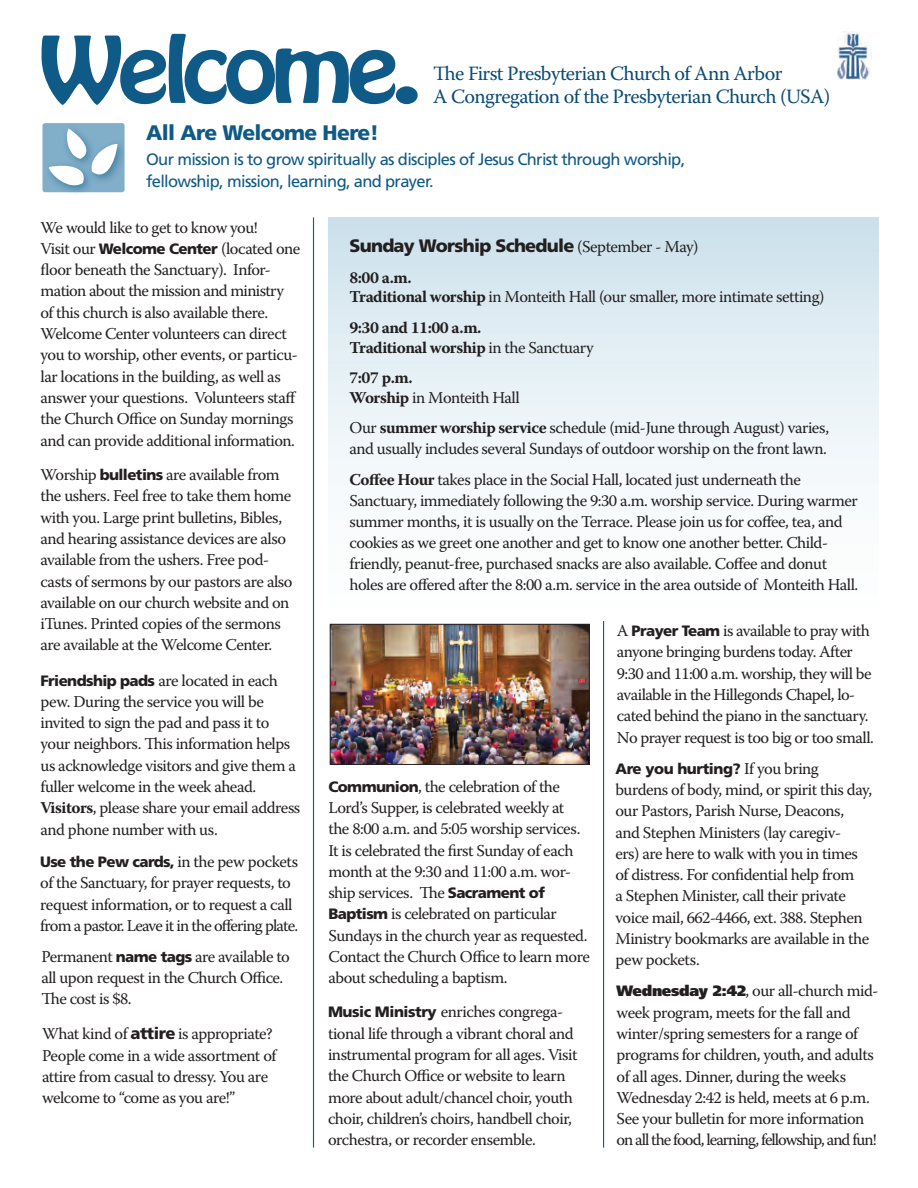
<style>
.page{position:relative;width:918px;height:1188px;background:#fff}
.page>*{position:absolute;margin:0;border:0;box-sizing:border-box;transform-origin:0 0}
.t1{font:81px "Hobo Std";letter-spacing:-.06em;color:#0f5a86;scale:1.2 1}
.t2{font:900 21px "Frutiger LT Std";letter-spacing:-.03em;color:#0f5a86}
.t3{font:20.25px/22.5px "Warnock Pro";letter-spacing:-.03em;color:#0c4b72}
.t4{font:900 18px "Frutiger LT Std";letter-spacing:-.04em;color:#231f20}
.t5{font:16.5px/21.3px "Warnock Pro";letter-spacing:-.03em;color:#231f20}
.t6{font:16.5px/21.9px "Frutiger LT Std";letter-spacing:-.04em;color:#0f5a86}
.t7{font:700 16.5px/19.8px "Warnock Pro";letter-spacing:-.03em;color:#231f20}
.t8{font:900 15px "Frutiger LT Std";letter-spacing:-.04em;color:#231f20}
.s1{font-family:"Frutiger LT Std";font-weight:900;font-size:15px}
.s2{font-weight:700}
.s3{font-family:"Warnock Pro";font-weight:400;font-size:16.5px}
.s4{font-weight:400}
.s5{font-family:"Frutiger LT Std";font-weight:900}
</style>
<div class="page">
<div style="left:328px;top:217px;width:551px;height:437px;background:linear-gradient(to bottom,#d1e4ee,#fff)"></div>
<div style="left:42px;top:123px;width:83px;height:69px;background:#81aec9;border-radius:3px"></div>
<div style="left:44px;top:124px;width:84px;height:72px;background:#0f5a86;opacity:.55"></div>
<svg style="left:49px;top:129px;width:69px;height:62px"></svg>
<img style="left:332px;top:626px;width:256px;height:137px">
<div style="left:330px;top:624px;width:260px;height:141px;border:1px solid #231f20"></div>
<hr style="left:313px;top:217px;width:1px;height:931px;background:#0f5a86">
<hr style="left:603px;top:621px;width:1px;height:527px;background:#0f5a86">
<img style="left:838px;top:32px;width:34px;height:48px">
<h1 class="t1" style="left:40px;top:14px;width:319px">Welcome.</h1>
<p class="t3" style="left:433px;top:62px;width:399px">The First Presbyterian Church of Ann Arbor<br>A Congregation of the Presbyterian Church (USA)</p>
<p class="t2" style="left:146px;top:120px;width:235px">All Are Welcome Here!</p>
<p class="t6" style="left:146px;top:148px;width:541px">Our mission is to grow spiritually as disciples of Jesus Christ through worship, fellowship, mission, learning, and prayer.</p>
<p class="t5" style="left:40px;top:216px;width:261px">We would like to get to know you!<br>Visit our <span class="s1">Welcome Center</span> (located one floor beneath the Sanctuary). Infor&shy;mation about the mission and ministry of this church is also available there.<br>Welcome Center volunteers can direct you to worship, other events, or particu&shy;lar locations in the building, as well as answer your questions. Volunteers staff the Church Office on Sunday mornings and can provide additional information.</p>
<p class="t5" style="left:40px;top:464px;width:254px">Worship <span class="s1">bulletins</span> are available from the ushers. Feel free to take them home with you. Large print bulletins, Bibles, and hearing assistance devices are also available from the ushers. Free pod&shy;casts of sermons by our pastors are also available on our church website and on iTunes. Printed copies of the sermons are available at the Welcome Center.</p>
<p class="t5" style="left:40px;top:669px;width:261px"><span class="s1">Friendship pads</span> are located in each pew. During the service you will be invited to sign the pad and pass it to your neighbors. This information helps us acknowledge visitors and give them a fuller welcome in the week ahead.<br><span class="s2">Visitors</span>, please share your email address and phone number with us.</p>
<p class="t8" style="left:40px;top:853px;width:259px">Use the Pew cards, <span class="s3">in the pew pockets</span></p>
<p class="t5" style="left:40px;top:872px;width:259px">of the Sanctuary, for prayer requests, to request information, or to request a call from a pastor. Leave it in the offering plate.</p>
<p class="t4" style="left:350px;top:235px;width:351px">Sunday Worship Schedule <span class="s3">(September - May)</span></p>
<p class="t5" style="left:349px;top:267px;width:476px;line-height:19.8px"><span class="s2">8:00 a.m.<br>Traditional worship</span> in Monteith Hall (our smaller, more intimate setting)</p>
<p class="t7" style="left:349px;top:317px;width:246px">9:30 and 11:00 a.m.<br>Traditional worship <span class="s4">in the Sanctuary</span></p>
<p class="t7" style="left:349px;top:368px;width:172px">7:07 p.m.<br>Worship <span class="s4">in Monteith Hall</span></p>
<p class="t5" style="left:349px;top:417px;width:481px">Our <span class="s2">summer worship service</span> schedule (mid-June through August) varies, and usually includes several Sundays of outdoor worship on the front lawn.</p>
<p class="t5" style="left:349px;top:469px;width:510px"><span class="s2">Coffee Hour</span> takes place in the Social Hall, located just underneath the Sanctuary, immediately following the 9:30 a.m. worship service. During warmer summer months, it is usually on the Terrace. Please join us for coffee, tea, and cookies as we greet one another and get to know one another better. Child&shy;friendly, peanut-free, purchased snacks are also available. Coffee and donut holes are offered after the 8:00 a.m. service in the area outside of Monteith Hall.</p>
<p class="t5" style="left:617px;top:620px;width:258px">A <span class="s1">Prayer Team</span> is available to pray with anyone bringing burdens today. After 9:30 and 11:00 a.m. worship, they will be available in the Hillegonds Chapel, lo&shy;cated behind the piano in the sanctuary.<br>No prayer request is too big or too small.</p>
<p class="t8" style="left:615px;top:759px;width:205px">Are you hurting? <span class="s3">If you bring</span></p>
<p class="t5" style="left:615px;top:779px;width:258px">burdens of body, mind, or spirit this day, our Pastors, Parish Nurse, Deacons, and Stephen Ministers (lay caregiv-<br>ers) are here to walk with you in times of distress. For confidential help from<br>a Stephen Minister, call their private voice mail, 662-4466, ext. 388. Stephen Ministry bookmarks are available in the</p>
<p class="t5" style="left:328px;top:775px;width:263px"><span class="s1">Communion</span>, the celebration of the Lord’s Supper, is celebrated weekly at<br>the 8:00 a.m. and 5:05 worship services.<br>It is celebrated the first Sunday of each month at the 9:30 and 11:00 a.m. wor&shy;ship services. The <span class="s1">Sacrament of Baptism</span> is celebrated on particular Sundays in the church year as requested.<br>Contact the Church Office to learn more about scheduling a baptism.</p>
<p class="t5" style="left:41px;top:946px;width:250px">Permanent <span class="s1">name tags</span> are available to</p>
<p class="t5" style="left:615px;top:949px;width:86px">pew pockets.</p>
<p class="t5" style="left:41px;top:967px;width:243px">all upon request in the Church Office.<br>The cost is $8.</p>
<p class="t5" style="left:328px;top:1001px;width:251px"><span class="s1">Music Ministry</span> enriches congrega&shy;tional life through a vibrant choral and instrumental program for all ages. Visit the Church Office or website to learn more about adult/chancel choir, youth choir, children’s choirs, handbell choir, orchestra, or recorder ensemble.</p>
<p class="t5" style="left:616px;top:980px;width:263px"><span class="s1">Wednesday 2:42</span>, our all-church mid&shy;week program, meets for the fall and winter/spring semesters for a range of programs for children, youth, and adults of all ages. Dinner, during the weeks Wednesday 2:42 is held, meets at 6 p.m.<br>See your bulletin for more information on all the food, learning, fellowship, and fun!</p>
<p class="t5" style="left:42px;top:1023px;width:236px">What kind of <span class="s5">attire</span> is appropriate?<br>People come in a wide assortment of attire from casual to dressy. You are welcome to “come as you are!”</p>
</div>
